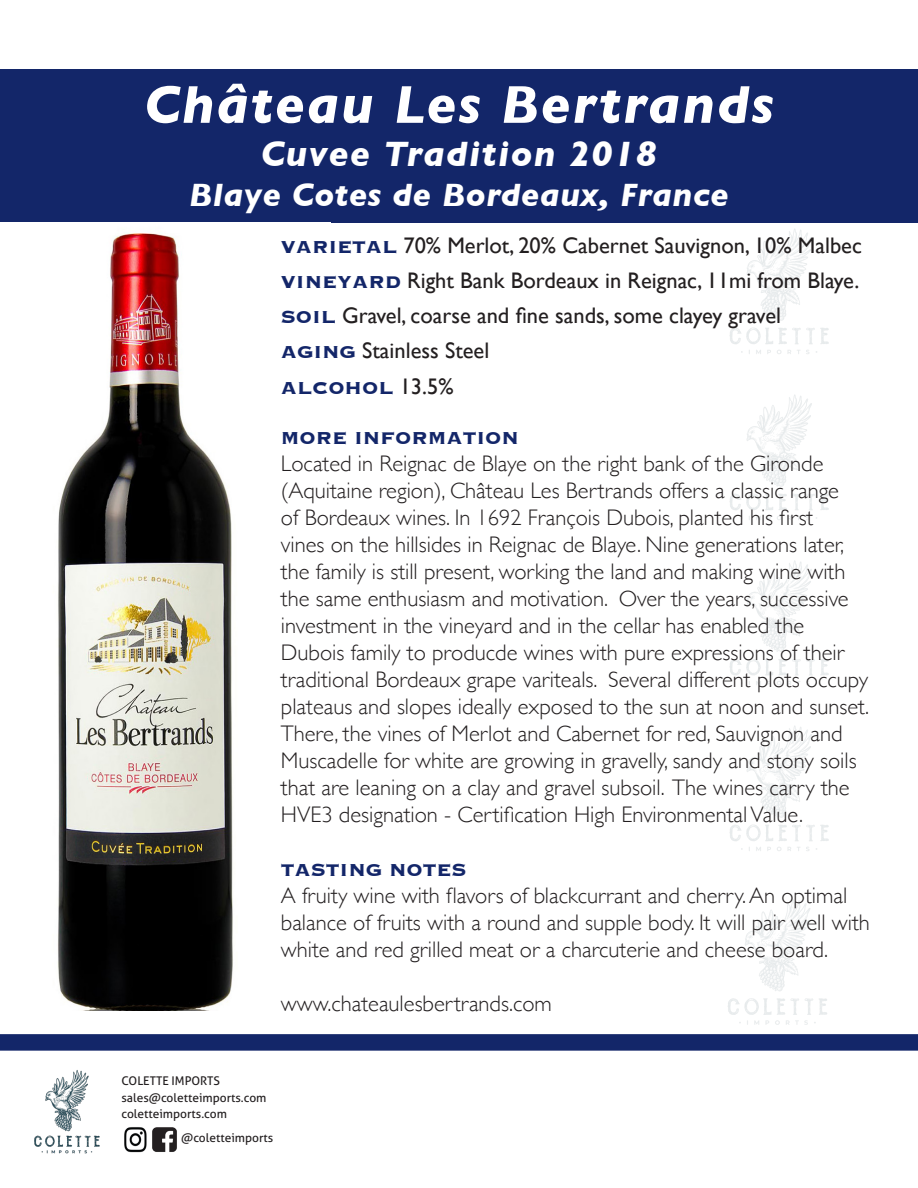
<style>
.page{position:relative;width:918px;height:1188px;background:#fff}
.page>*{position:absolute;margin:0;border:0;box-sizing:border-box;transform-origin:0 0}
.t1{font:italic 700 54px "Gill Sans";letter-spacing:.04em;color:#fff}
.t2{font:italic 700 36px "Gill Sans";letter-spacing:.04em;color:#fff}
.t3{font:italic 700 33px "Gill Sans";letter-spacing:.02em;color:#fff}
.t4{font:300 22.5px/27px "Gill Sans";color:#231f20}
.t5{font:22.5px "Gill Sans";color:#231f20}
.t6{font:700 22.5px "Copperplate";color:#132669}
.t7{font:12px "Aller";color:#231f20}
.s1{font-family:"Copperplate";font-weight:700;color:#132669}
.s2{font-family:"Gill Sans";font-weight:400;color:#231f20}
</style>
<div class="page">
<div style="left:0;top:69px;width:918px;height:153px;background:#132669"></div>
<img style="left:716px;top:222px;width:154px;height:629px">
<img style="left:728px;top:899px;width:99px;height:126px">
<img style="left:34px;top:1070px;width:66px;height:84px">
<div style="left:0;top:1034px;width:918px;height:17px;background:#132669"></div>
<img style="left:124px;top:1127px;width:53px;height:26px">
<img style="left:58px;top:232px;width:175px;height:779px">
<p class="t1" style="left:144px;top:73px;width:631px">Château Les Bertrands</p>
<p class="t2" style="left:261px;top:133px;width:398px">Cuvee Tradition 2018</p>
<p class="t3" style="left:189px;top:175px;width:541px">Blaye Cotes de Bordeaux, France</p>
<p class="t5" style="left:281px;top:232px;width:583px"><span class="s1">VARIETAL</span> 70% Merlot, 20% Cabernet Sauvignon, 10% Malbec</p>
<p class="t5" style="left:281px;top:267px;width:580px"><span class="s1">VINEYARD</span> Right Bank Bordeaux in Reignac, 11mi from Blaye.</p>
<p class="t5" style="left:281px;top:302px;width:502px"><span class="s1">SOIL</span> Gravel, coarse and fine sands, some clayey gravel</p>
<p class="t5" style="left:281px;top:338px;width:210px"><span class="s1">AGING</span> Stainless Steel</p>
<p class="t6" style="left:281px;top:373px;width:174px">ALCOHOL <span class="s2">13.5%</span></p>
<p class="t6" style="left:281px;top:423px;width:240px">MORE INFORMATION</p>
<p class="t4" style="left:281px;top:449px;width:590px">Located in Reignac de Blaye on the right bank of the Gironde (Aquitaine region), Château Les Bertrands offers a classic range<br>of Bordeaux wines. In 1692 François Dubois, planted his first<br>vines on the hillsides in Reignac de Blaye. Nine generations later, the family is still present, working the land and making wine with the same enthusiasm and motivation. Over the years, successive investment in the vineyard and in the cellar has enabled the Dubois family to producde wines with pure expressions of their traditional Bordeaux grape variteals. Several different plots occupy plateaus and slopes ideally exposed to the sun at noon and sunset.<br>There, the vines of Merlot and Cabernet for red, Sauvignon and Muscadelle for white are growing in gravelly, sandy and stony soils that are leaning on a clay and gravel subsoil. The wines carry the HVE3 designation - Certification High Environmental Value.</p>
<p class="t6" style="left:281px;top:855px;width:187px">TASTING NOTES</p>
<p class="t4" style="left:281px;top:881px;width:590px">A fruity wine with flavors of blackcurrant and cherry. An optimal balance of fruits with a round and supple body. It will pair well with white and red grilled meat or a charcuterie and cheese board.</p>
<p class="t4" style="left:281px;top:989px;width:273px">www.chateaulesbertrands.com</p>
<p class="t7" style="left:122px;top:1074px;width:100px">COLETTE IMPORTS</p>
<p class="t7" style="left:122px;top:1090px;width:147px">sales@coletteimports.com</p>
<p class="t7" style="left:122px;top:1107px;width:107px">coletteimports.com</p>
<p class="t7" style="left:181px;top:1130px;width:94px">@coletteimports</p>
</div>
